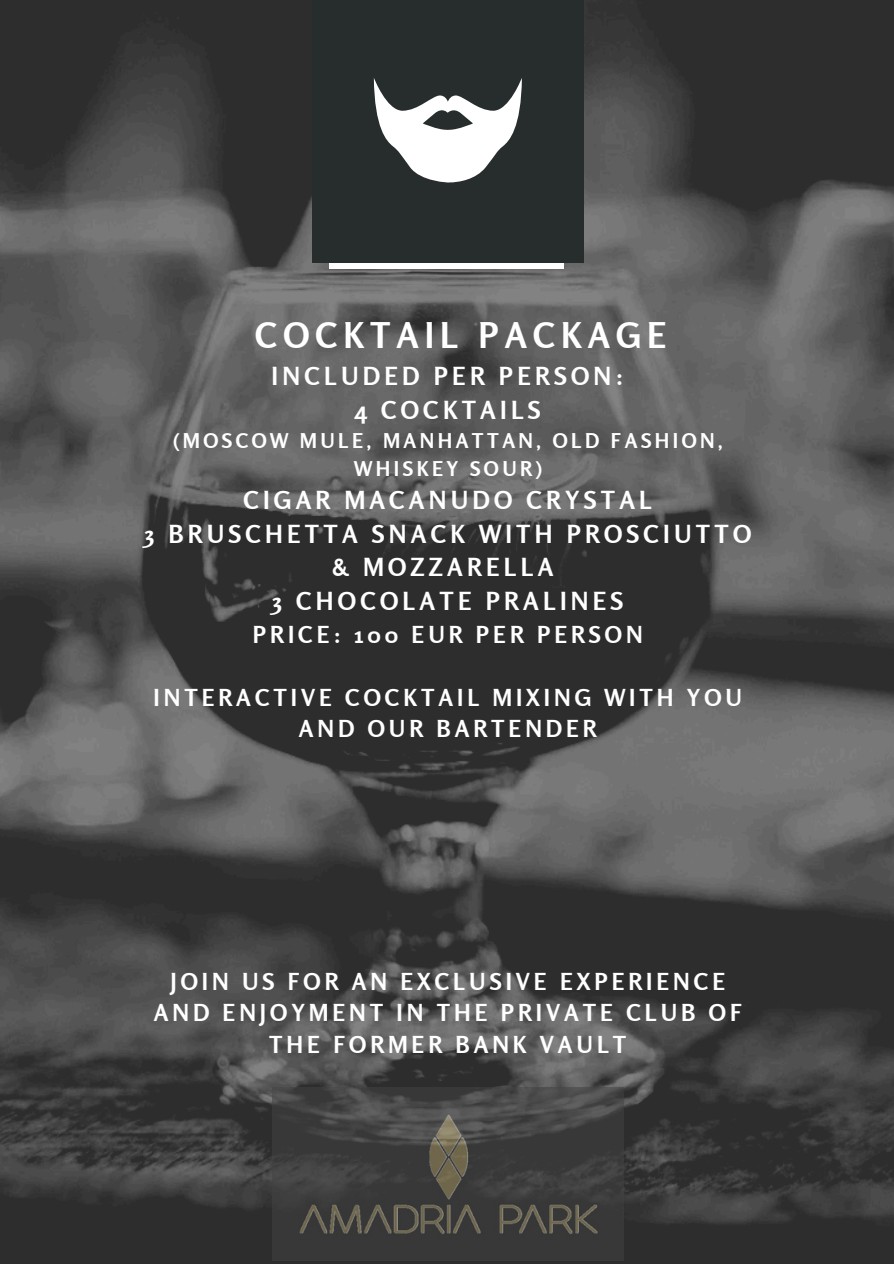
<style>
.page{position:relative;width:894px;height:1264px;background:#fff}
.page>*{position:absolute;margin:0;border:0;box-sizing:border-box;transform-origin:0 0}
.t1{font:700 35.25px "Rosario";letter-spacing:.17em;color:#fff}
.t2{font:700 24.75px/33.8px "Rosario";letter-spacing:.17em;color:#fff;text-align:center}
.t3{font:700 23.25px/31.5px "Rosario";letter-spacing:.17em;color:#fff;text-align:center}
.t4{font:700 20.25px/28.2px "Rosario";letter-spacing:.17em;color:#fff;text-align:center}
</style>
<div class="page">
<img style="left:0;top:0;width:893px;height:1263px">
<div style="left:312px;top:0;width:271px;height:263px;background:#272c2c"></div>
<svg style="left:374px;top:78px;width:147px;height:104px"></svg>
<div style="left:329px;top:263px;width:234px;height:6px;background:#fff"></div>
<img style="left:272px;top:1087px;width:351px;height:173px">
<h1 class="t1" style="left:255px;top:314px;width:412px">COCKTAIL PACKAGE</h1>
<p class="t2" style="left:271px;top:359px;width:353px">INCLUDED PER PERSON:<br>4 COCKTAILS</p>
<p class="t4" style="left:173px;top:426px;width:551px">(MOSCOW MULE, MANHATTAN, OLD FASHION,<br>WHISKEY SOUR)</p>
<p class="t2" style="left:144px;top:483px;width:608px">CIGAR MACANUDO CRYSTAL<br>3 BRUSCHETTA SNACK WITH PROSCIUTTO &amp; MOZZARELLA<br>3 CHOCOLATE PRALINES</p>
<p class="t3" style="left:253px;top:618px;width:391px">PRICE: 100 EUR PER PERSON</p>
<p class="t3" style="left:153px;top:681px;width:590px">INTERACTIVE COCKTAIL MIXING WITH YOU<br>AND OUR BARTENDER</p>
<p class="t3" style="left:154px;top:965px;width:589px">JOIN US FOR AN EXCLUSIVE EXPERIENCE<br>AND ENJOYMENT IN THE PRIVATE CLUB OF<br>THE FORMER BANK VAULT</p>
</div>
